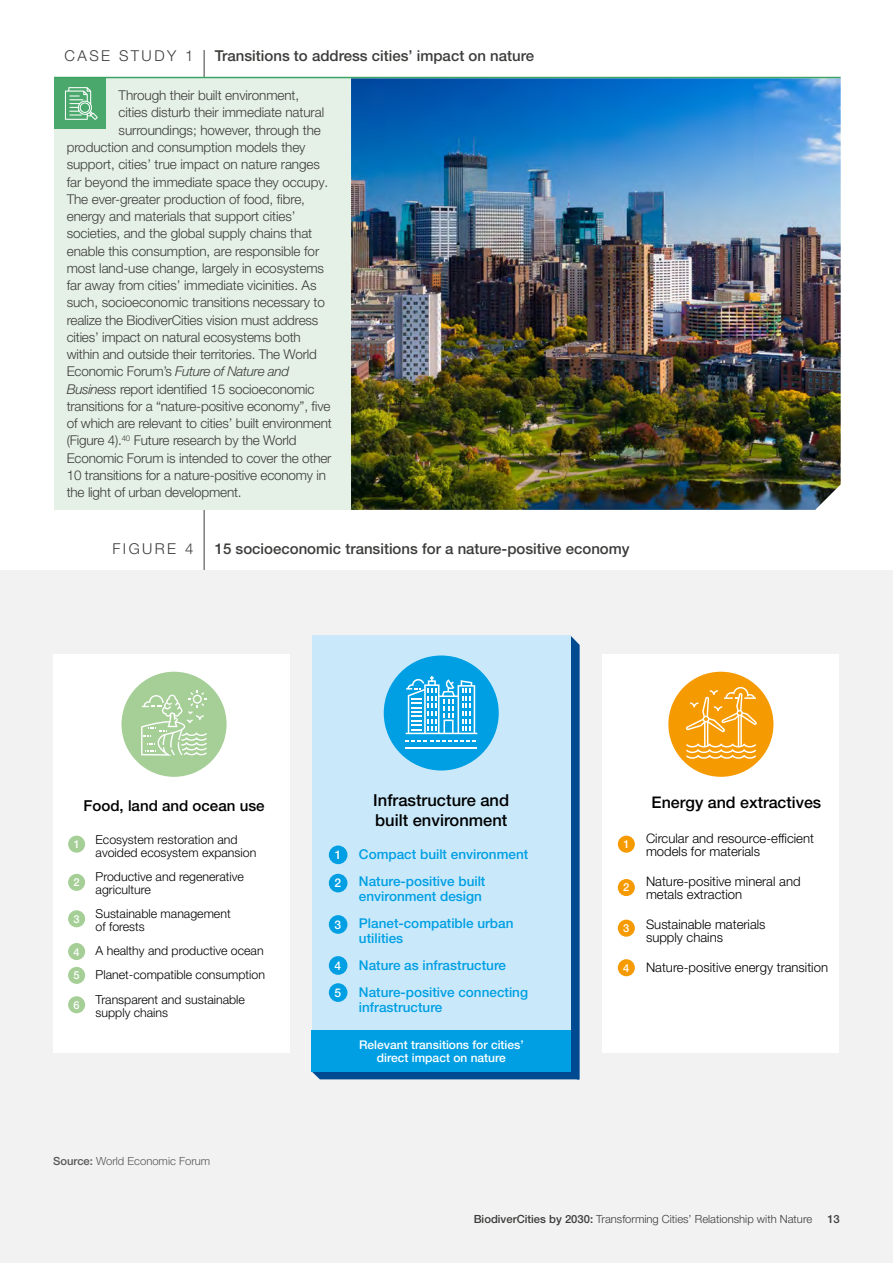
<style>
.page{position:relative;width:893px;height:1263px;background:#fff}
.page>*{position:absolute;margin:0;border:0;box-sizing:border-box;transform-origin:0 0}
.t1{font:500 16.5px/19.8px "Helvetica Neue LT Pro";color:#000}
.t2{font:500 16.05px "Helvetica Neue LT Pro";color:#000}
.t3{font:500 15.15px "Helvetica Neue LT Pro";color:#000}
.t4{font:500 15px "Helvetica Neue LT Pro";color:#3c3c3b}
.t5{font:300 15px "Helvetica Neue LT Pro";letter-spacing:.16em;color:#3c3c3b}
.t6{font:300 13.5px "Helvetica Neue LT Pro";letter-spacing:-.005em;color:#3c3c3b}
.t7{font:500 13.5px/27px "Helvetica Neue LT Pro";color:#009fe3}
.t8{font:italic 300 13.5px "Helvetica Neue LT Pro";letter-spacing:-.025em;color:#3c3c3b}
.t9{font:300 13.05px/13.4px "Helvetica Neue LT Pro";color:#000}
.t10{font:300 12.3px/13px "Helvetica Neue LT Pro";color:#000}
.t11{font:500 12px/12.8px "Helvetica Neue LT Pro";color:#fff;text-align:center}
.t12{font:300 11.25px "Helvetica Neue LT Pro";color:#3c3c3b}
.t13{font:300 11.25px "Helvetica Neue LT Pro";color:#575756}
.t14{font:500 11.25px "Helvetica Neue LT Pro";color:#3c3c3b}
.t15{font:500 11.1px "Helvetica Neue LT Pro";color:#fff}
.t16{font:500 10.95px/23.9px "Helvetica Neue LT Pro";color:#fff}
.s1{font-style:normal}
.s2{font-style:italic}
.s3{font-weight:500}
</style>
<div class="page">
<hr style="left:204px;top:50px;width:1px;height:585px;background:#3c3c3b">
<div style="left:0;top:571px;width:893px;height:692px;background:#f2f2f2"></div>
<svg style="left:571px;top:636px;width:9px;height:443px;background:#0c5296"></svg>
<div style="left:312px;top:1062px;width:267px;height:17px;background:#004a92"></div>
<div style="left:312px;top:636px;width:259px;height:436px;background:#c9e9fb"></div>
<div style="left:312px;top:1030px;width:259px;height:42px;background:#009fe3"></div>
<div style="left:384px;top:655px;width:115px;height:115px;background:#009fe3;border-radius:50%"></div>
<svg style="left:406px;top:740px;width:70px;height:1px"></svg>
<hr style="left:406px;top:747px;width:71px;height:1px;background:#fff">
<svg style="left:406px;top:676px;width:71px;height:58px"></svg>
<div style="left:53px;top:654px;width:236px;height:398px;background:#fff"></div>
<div style="left:121px;top:672px;width:106px;height:105px;background:#a5cf96;border-radius:50%"></div>
<div style="left:68px;top:836px;width:17px;height:17px;background:#a5cf96;border-radius:50%"></div>
<svg style="left:141px;top:690px;width:66px;height:66px"></svg>
<div style="left:68px;top:874px;width:17px;height:17px;background:#a5cf96;border-radius:50%"></div>
<div style="left:68px;top:910px;width:17px;height:17px;background:#a5cf96;border-radius:50%"></div>
<div style="left:68px;top:943px;width:17px;height:17px;background:#a5cf96;border-radius:50%"></div>
<div style="left:68px;top:967px;width:17px;height:17px;background:#a5cf96;border-radius:50%"></div>
<div style="left:68px;top:996px;width:17px;height:17px;background:#a5cf96;border-radius:50%"></div>
<div style="left:602px;top:654px;width:237px;height:398px;background:#fff"></div>
<div style="left:668px;top:672px;width:105px;height:105px;background:#f59a00;border-radius:50%"></div>
<svg style="left:686px;top:687px;width:71px;height:72px"></svg>
<div style="left:618px;top:836px;width:17px;height:17px;background:#f59a00;border-radius:50%"></div>
<div style="left:618px;top:879px;width:17px;height:17px;background:#f59a00;border-radius:50%"></div>
<div style="left:618px;top:920px;width:17px;height:17px;background:#f59a00;border-radius:50%"></div>
<div style="left:618px;top:959px;width:17px;height:17px;background:#f59a00;border-radius:50%"></div>
<div style="left:329px;top:845px;width:18px;height:19px;background:#009fe3;border-radius:50%"></div>
<div style="left:329px;top:874px;width:18px;height:18px;background:#009fe3;border-radius:50%"></div>
<div style="left:329px;top:915px;width:18px;height:19px;background:#009fe3;border-radius:50%"></div>
<div style="left:329px;top:956px;width:18px;height:19px;background:#009fe3;border-radius:50%"></div>
<div style="left:329px;top:983px;width:18px;height:19px;background:#009fe3;border-radius:50%"></div>
<div style="left:54px;top:78px;width:299px;height:432px;background:#e5f0e6"></div>
<img style="left:351px;top:78px;width:490px;height:432px">
<div style="left:54px;top:78px;width:52px;height:51px;background:#4aa86c"></div>
<svg style="left:65px;top:87px;width:33px;height:33px"></svg>
<hr style="left:54px;top:77px;width:787px;height:1px;background:#3ca465">
<p class="t5" style="left:65px;top:46px;width:130px">CASE STUDY 1</p>
<p class="t4" style="left:215px;top:46px;width:321px">Transitions to address cities’ impact on nature</p>
<p class="t6" style="left:119px;top:87px;width:182px">Through their built environment,</p>
<p class="t6" style="left:119px;top:104px;width:207px">cities disturb their immediate natural</p>
<p class="t6" style="left:119px;top:122px;width:204px">surroundings; however, through the</p>
<p class="t6" style="left:67px;top:139px;width:240px">production and consumption models they</p>
<p class="t6" style="left:67px;top:156px;width:255px">support, cities’ true impact on nature ranges</p>
<p class="t6" style="left:67px;top:173px;width:263px">far beyond the immediate space they occupy.</p>
<p class="t6" style="left:67px;top:191px;width:240px">The ever-greater production of food, fibre,</p>
<p class="t6" style="left:67px;top:208px;width:230px">energy and materials that support cities’</p>
<p class="t6" style="left:67px;top:225px;width:247px">societies, and the global supply chains that</p>
<p class="t6" style="left:67px;top:242px;width:254px">enable this consumption, are responsible for</p>
<p class="t6" style="left:67px;top:260px;width:259px">most land-use change, largely in ecosystems</p>
<p class="t6" style="left:67px;top:277px;width:251px">far away from cities’ immediate vicinities. As</p>
<p class="t6" style="left:67px;top:294px;width:260px">such, socioeconomic transitions necessary to</p>
<p class="t6" style="left:67px;top:311px;width:253px">realize the BiodiverCities vision must address</p>
<p class="t6" style="left:67px;top:329px;width:235px">cities’ impact on natural ecosystems both</p>
<p class="t6" style="left:67px;top:346px;width:252px">within and outside their territories. The World</p>
<p class="t8" style="left:67px;top:363px;width:224px"><span class="s1">Economic Forum’s</span> Future of Nature and</p>
<p class="t6" style="left:67px;top:380px;width:249px"><span class="s2">Business</span> report identified 15 socioeconomic</p>
<p class="t6" style="left:67px;top:398px;width:265px">transitions for a “nature-positive economy”, five</p>
<p class="t6" style="left:67px;top:415px;width:267px">of which are relevant to cities’ built environment</p>
<p class="t6" style="left:67px;top:432px;width:231px">(Figure 4).<sup>40</sup> Future research by the World</p>
<p class="t6" style="left:67px;top:449px;width:266px">Economic Forum is intended to cover the other</p>
<p class="t6" style="left:67px;top:467px;width:261px">10 transitions for a nature-positive economy in</p>
<p class="t6" style="left:67px;top:484px;width:176px">the light of urban development.</p>
<p class="t5" style="left:112px;top:539px;width:82px">FIGURE 4</p>
<p class="t4" style="left:215px;top:539px;width:416px">15 socioeconomic transitions for a nature-positive economy</p>
<p class="t3" style="left:83px;top:796px;width:183px">Food, land and ocean use</p>
<p class="t10" style="left:96px;top:832px;width:162px">Ecosystem restoration and avoided ecosystem expansion</p>
<p class="t10" style="left:96px;top:870px;width:150px">Productive and regenerative agriculture</p>
<p class="t10" style="left:96px;top:907px;width:137px">Sustainable management of forests</p>
<p class="t10" style="left:96px;top:938px;width:171px;line-height:24.2px;text-align:justify">A healthy and productive ocean Planet-compatible consumption Transparent and sustainable</p>
<p class="t10" style="left:96px;top:1005px;width:74px">supply chains</p>
<p class="t16" style="left:74px;top:832px;width:8px">1</p>
<p class="t16" style="left:73px;top:870px;width:8px">2</p>
<p class="t16" style="left:73px;top:907px;width:8px">3</p>
<p class="t16" style="left:73px;top:939px;width:8px">4<br>5</p>
<p class="t16" style="left:73px;top:993px;width:8px">6</p>
<p class="t13" style="left:53px;top:1154px;width:159px"><span class="s3">Source:</span> World Economic Forum</p>
<p class="t11" style="left:335px;top:848px;width:8px">1</p>
<p class="t11" style="left:335px;top:877px;width:8px">2</p>
<p class="t11" style="left:335px;top:918px;width:8px">3</p>
<p class="t11" style="left:335px;top:959px;width:8px">4</p>
<p class="t11" style="left:335px;top:986px;width:8px">5</p>
<p class="t1" style="left:373px;top:790px;width:137px">Infrastructure and built environment</p>
<p class="t7" style="left:359px;top:840px;width:171px">Compact built environment<br>Nature-positive built</p>
<p class="t7" style="left:359px;top:882px;width:156px">environment design<br>Planet-compatible urban</p>
<p class="t7" style="left:359px;top:924px;width:171px">utilities<br>Nature as infrastructure<br>Nature-positive connecting</p>
<p class="t7" style="left:359px;top:993px;width:85px">infrastructure</p>
<p class="t11" style="left:359px;top:1039px;width:166px">Relevant transitions for cities’ direct impact on nature</p>
<p class="t15" style="left:623px;top:837px;width:8px">1</p>
<p class="t15" style="left:623px;top:881px;width:8px">2</p>
<p class="t15" style="left:623px;top:921px;width:8px">3</p>
<p class="t15" style="left:623px;top:961px;width:8px">4</p>
<p class="t2" style="left:652px;top:793px;width:171px">Energy and extractives</p>
<p class="t9" style="left:646px;top:831px;width:169px">Circular and resource-efficient models for materials</p>
<p class="t9" style="left:646px;top:874px;width:156px">Nature-positive mineral and metals extraction</p>
<p class="t9" style="left:646px;top:917px;width:121px">Sustainable materials supply chains</p>
<p class="t9" style="left:646px;top:960px;width:183px">Nature-positive energy transition</p>
<p class="t12" style="left:474px;top:1212px;width:340px"><span class="s3">BiodiverCities by 2030:</span> Transforming Cities’ Relationship with Nature</p>
<p class="t14" style="left:827px;top:1212px;width:14px">13</p>
</div>
